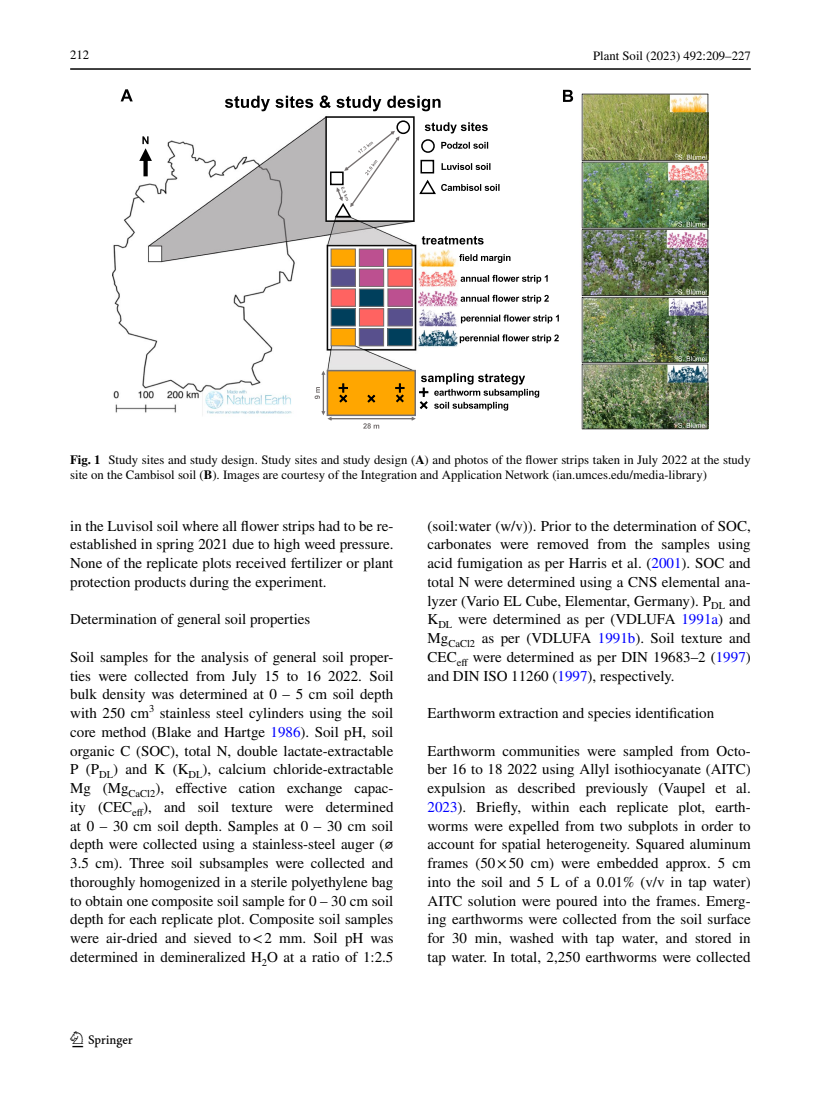
<style>
.page{position:relative;width:821px;height:1106px;background:#fff}
.page>*{position:absolute;margin:0;border:0;box-sizing:border-box;transform-origin:0 0}
.t1{font:22.5px "Springnew Regular 2";color:#000}
.t2{font:15px/18.8px "STIX";color:#000;text-align:justify}
.t3{font:12.75px/15px "STIX";color:#000}
.s1{font-weight:700}
.s2{color:#00f}
</style>
<div class="page">
<hr style="left:70px;top:68px;width:680px;height:2px;background:#000">
<img style="left:113px;top:94px;width:469px;height:334px">
<svg style="left:139px;top:136px;width:13px;height:40px"></svg>
<div style="left:331px;top:249px;width:24px;height:17px;background:#ffa600"></div>
<div style="left:331px;top:249px;width:25px;height:18px;border:1px solid #767171"></div>
<div style="left:331px;top:269px;width:24px;height:17px;background:#58508d"></div>
<div style="left:331px;top:268px;width:25px;height:19px;border:1px solid #767171"></div>
<div style="left:331px;top:289px;width:24px;height:17px;background:#ff6361"></div>
<div style="left:331px;top:288px;width:25px;height:18px;border:1px solid #767171"></div>
<div style="left:331px;top:309px;width:24px;height:17px;background:#003f5c"></div>
<div style="left:331px;top:308px;width:25px;height:18px;border:1px solid #767171"></div>
<div style="left:388px;top:249px;width:24px;height:17px;background:#ffa600"></div>
<div style="left:387px;top:249px;width:25px;height:18px;border:1px solid #767171"></div>
<div style="left:388px;top:269px;width:24px;height:17px;background:#ff6361"></div>
<div style="left:387px;top:268px;width:25px;height:19px;border:1px solid #767171"></div>
<div style="left:388px;top:289px;width:24px;height:17px;background:#bc5090"></div>
<div style="left:387px;top:288px;width:25px;height:18px;border:1px solid #767171"></div>
<div style="left:388px;top:328px;width:24px;height:18px;background:#003f5c"></div>
<div style="left:387px;top:328px;width:25px;height:18px;border:1px solid #767171"></div>
<div style="left:388px;top:309px;width:24px;height:17px;background:#58508d"></div>
<div style="left:387px;top:308px;width:25px;height:18px;border:1px solid #767171"></div>
<div style="left:359px;top:249px;width:24px;height:17px;background:#bc5090"></div>
<div style="left:359px;top:249px;width:25px;height:18px;border:1px solid #767171"></div>
<div style="left:359px;top:269px;width:25px;height:17px;background:#bc5090"></div>
<div style="left:359px;top:269px;width:25px;height:18px;border:1px solid #767171"></div>
<div style="left:359px;top:289px;width:25px;height:17px;background:#003f5c"></div>
<div style="left:359px;top:289px;width:25px;height:18px;border:1px solid #767171"></div>
<div style="left:359px;top:328px;width:24px;height:18px;background:#58508d"></div>
<div style="left:359px;top:328px;width:25px;height:18px;border:1px solid #767171"></div>
<div style="left:359px;top:309px;width:25px;height:17px;background:#ff6361"></div>
<div style="left:359px;top:308px;width:25px;height:18px;border:1px solid #767171"></div>
<svg style="left:459px;top:254px;width:51px;height:9px"></svg>
<svg style="left:460px;top:275px;width:87px;height:8px"></svg>
<svg style="left:460px;top:295px;width:89px;height:8px"></svg>
<svg style="left:461px;top:314px;width:98px;height:9px"></svg>
<svg style="left:460px;top:334px;width:98px;height:9px"></svg>
<div style="left:331px;top:328px;width:24px;height:18px;background:#ffa600"></div>
<div style="left:331px;top:328px;width:25px;height:18px;border:1px solid #767171"></div>
<svg style="left:422px;top:236px;width:61px;height:8px"></svg>
<svg style="left:225px;top:95px;width:274px;height:127px"></svg>
<svg style="left:314px;top:370px;width:225px;height:59px"></svg>
<svg style="left:121px;top:89px;width:12px;height:12px"></svg>
<svg style="left:563px;top:90px;width:10px;height:12px"></svg>
<img style="left:582px;top:94px;width:126px;height:335px">
<p class="t3" style="left:70px;top:48px;width:21px">212</p>
<p class="t3" style="left:593px;top:49px;width:159px">Plant Soil (2023) 492:209–227</p>
<p class="t3" style="left:70px;top:453px;width:682px"><span class="s1">Fig. 1</span> Study sites and study design. Study sites and study design (<span class="s1">A</span>) and photos of the flower strips taken in July 2022 at the study site on the Cambisol soil (<span class="s1">B</span>). Images are courtesy of the Integration and Application Network (ian.umces.edu/media-library)</p>
<p class="t2" style="left:70px;top:517px;width:325px">in the Luvisol soil where all flower strips had to be re&shy;established in spring 2021 due to high weed pressure.<br>None of the replicate plots received fertilizer or plant protection products during the experiment.</p>
<p class="t2" style="left:70px;top:611px;width:242px">Determination of general soil properties</p>
<p class="t2" style="left:70px;top:648px;width:325px">Soil samples for the analysis of general soil proper&shy;ties were collected from July 15 to 16 2022. Soil bulk density was determined at 0 – 5 cm soil depth with 250 cm<sup>3</sup> stainless steel cylinders using the soil core method (Blake and Hartge <span class="s2">1986</span>). Soil pH, soil organic C (SOC), total N, double lactate-extractable P (P<sub>DL</sub>) and K (K<sub>DL</sub>), calcium chloride-extractable Mg (Mg<sub>CaCl2</sub>), effective cation exchange capac&shy;ity (CEC<sub>eff</sub>), and soil texture were determined at 0 – 30 cm soil depth. Samples at 0 – 30 cm soil depth were collected using a stainless-steel auger (⌀ 3.5 cm). Three soil subsamples were collected and thoroughly homogenized in a sterile polyethylene bag to obtain one composite soil sample for 0 – 30 cm soil depth for each replicate plot. Composite soil samples were air-dried and sieved to&lt;2 mm. Soil pH was determined in demineralized H<sub>2</sub>O at a ratio of 1:2.5</p>
<h1 class="t1" style="left:72px;top:1031px;width:62px">1 3</h1>
<p class="t2" style="left:427px;top:517px;width:325px">(soil:water (w/v)). Prior to the determination of SOC, carbonates were removed from the samples using acid fumigation as per Harris et al. (<span class="s2">2001</span>). SOC and total N were determined using a CNS elemental ana&shy;lyzer (Vario EL Cube, Elementar, Germany). P<sub>DL</sub> and K<sub>DL</sub> were determined as per (VDLUFA <span class="s2">1991a</span>) and Mg<sub>CaCl2</sub> as per (VDLUFA <span class="s2">1991b</span>). Soil texture and CEC<sub>eff</sub> were determined as per DIN 19683–2 (<span class="s2">1997</span>) and DIN ISO 11260 (<span class="s2">1997</span>), respectively.</p>
<p class="t2" style="left:427px;top:704px;width:288px">Earthworm extraction and species identification</p>
<p class="t2" style="left:427px;top:742px;width:325px">Earthworm communities were sampled from Octo&shy;ber 16 to 18 2022 using Allyl isothiocyanate (AITC) expulsion as described previously (Vaupel et al.<br><span class="s2">2023</span>). Briefly, within each replicate plot, earth&shy;worms were expelled from two subplots in order to account for spatial heterogeneity. Squared aluminum frames (50×50 cm) were embedded approx. 5 cm into the soil and 5 L of a 0.01% (v/v in tap water)<br>AITC solution were poured into the frames. Emerg&shy;ing earthworms were collected from the soil surface for 30 min, washed with tap water, and stored in tap water. In total, 2,250 earthworms were collected</p>
</div>
